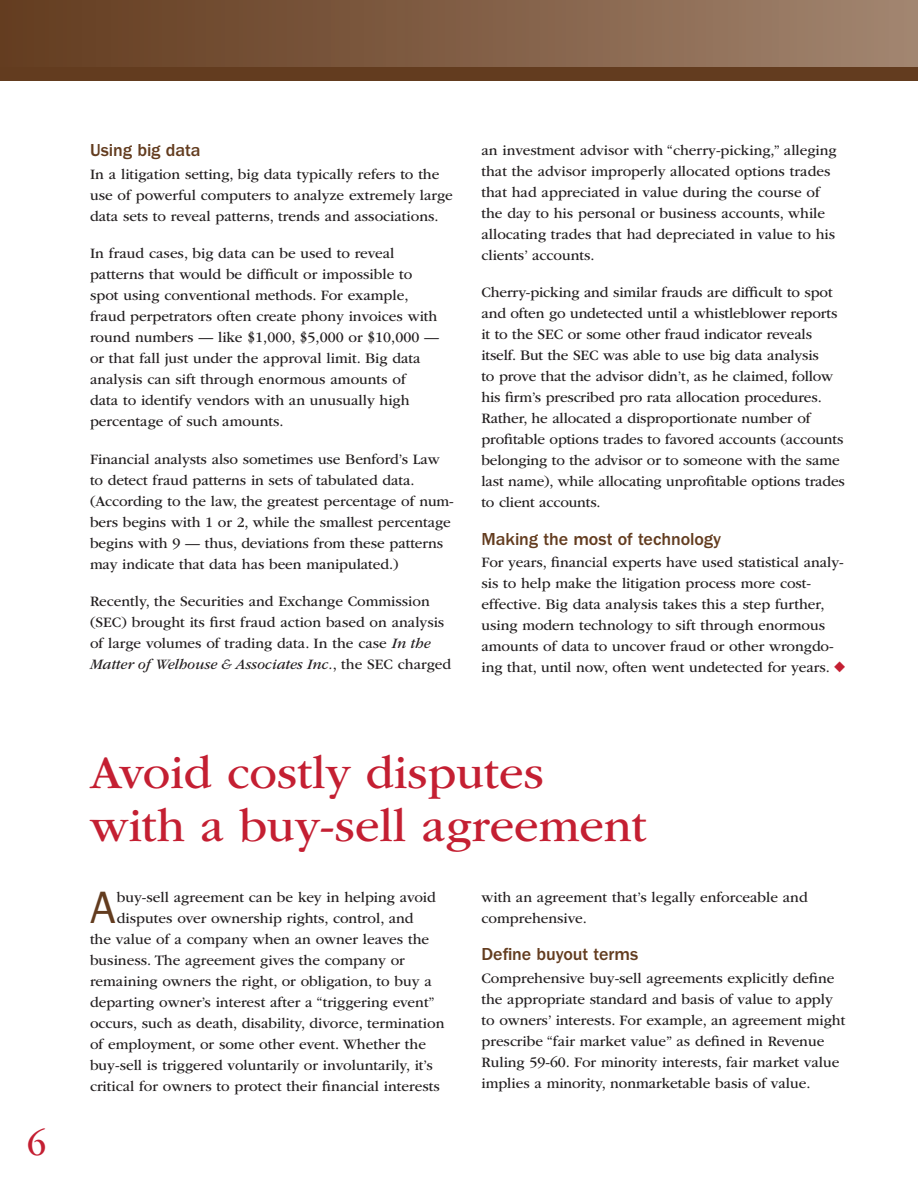
<style>
.page{position:relative;width:918px;height:1188px;background:#fff}
.page>*{position:absolute;margin:0;border:0;box-sizing:border-box;transform-origin:0 0}
.t1{font:48px/52.5px "ITC Garamond Std";color:#c41f32}
.t2{font:45.6px "ITC Franklin Gothic Std";color:#633c1f}
.t3{font:36px "ITC Garamond Std";color:#c41f32}
.t4{font:500 18px "ITC Franklin Gothic Std";letter-spacing:-.005em;color:#633c1f}
.t5{font:15px/21px "ITC Garamond Std";color:#231f20}
.s1{font-style:italic}
.s2{color:#c41f32}
</style>
<div class="page">
<div style="left:0;top:0;width:918px;height:69px;background:linear-gradient(to right,#623b1e,#a1846e)"></div>
<div style="left:0;top:68px;width:918px;height:13px;background:#633c1f"></div>
<h3 class="t3" style="left:27px;top:1124px;width:21px">6</h3>
<p class="t4" style="left:90px;top:140px;width:112px">Using big data</p>
<p class="t5" style="left:90px;top:164px;width:364px">In a litigation setting, big data typically refers to the use of powerful computers to analyze extremely large data sets to reveal patterns, trends and associations.</p>
<p class="t5" style="left:90px;top:243px;width:351px">In fraud cases, big data can be used to reveal patterns that would be difficult or impossible to spot using conventional methods. For example, fraud perpetrators often create phony invoices with round numbers — like $1,000, $5,000 or $10,000 — or that fall just under the approval limit. Big data analysis can sift through enormous amounts of<br>data to identify vendors with an unusually high percentage of such amounts.</p>
<p class="t5" style="left:90px;top:449px;width:365px">Financial analysts also sometimes use Benford’s Law to detect fraud patterns in sets of tabulated data. (According to the law, the greatest percentage of num&shy;bers begins with 1 or 2, while the smallest percentage begins with 9 — thus, deviations from these patterns may indicate that data has been manipulated.)</p>
<p class="t5" style="left:90px;top:591px;width:363px">Recently, the Securities and Exchange Commission (SEC) brought its first fraud action based on analysis of large volumes of trading data. In the case <span class="s1">In the Matter of Welhouse &amp; Associates Inc.</span>, the SEC charged</p>
<p class="t5" style="left:482px;top:139px;width:357px">an investment advisor with “cherry-picking,” alleging that the advisor improperly allocated options trades that had appreciated in value during the course of the day to his personal or business accounts, while allocating trades that had depreciated in value to his clients’ accounts.</p>
<p class="t5" style="left:482px;top:282px;width:365px">Cherry-picking and similar frauds are difficult to spot and often go undetected until a whistleblower reports it to the SEC or some other fraud indicator reveals itself. But the SEC was able to use big data analysis<br>to prove that the advisor didn’t, as he claimed, follow his firm’s prescribed pro rata allocation procedures.<br>Rather, he allocated a disproportionate number of profitable options trades to favored accounts (accounts belonging to the advisor or to someone with the same last name), while allocating unprofitable options trades to client accounts.</p>
<p class="t4" style="left:482px;top:529px;width:241px">Making the most of technology</p>
<p class="t5" style="left:482px;top:552px;width:366px">For years, financial experts have used statistical analy&shy;sis to help make the litigation process more cost&shy;effective. Big data analysis takes this a step further, using modern technology to sift through enormous amounts of data to uncover fraud or other wrongdo&shy;ing that, until now, often went undetected for years. <span class="s2">◆</span></p>
<h1 class="t1" style="left:90px;top:747px;width:558px">Avoid costly disputes with a buy-sell agreement</h1>
<h2 class="t2" style="left:90px;top:881px;width:27px">A</h2>
<p class="t5" style="left:117px;top:886px;width:321px">buy-sell agreement can be key in helping avoid</p>
<p class="t5" style="left:482px;top:886px;width:328px">with an agreement that’s legally enforceable and comprehensive.</p>
<p class="t4" style="left:482px;top:944px;width:158px">Define buyout terms</p>
<p class="t5" style="left:482px;top:967px;width:365px">Comprehensive buy-sell agreements explicitly define the appropriate standard and basis of value to apply to owners’ interests. For example, an agreement might prescribe “fair market value” as defined in Revenue Ruling 59-60. For minority interests, fair market value implies a minority, nonmarketable basis of value.</p>
<p class="t5" style="left:117px;top:907px;width:298px">disputes over ownership rights, control, and</p>
<p class="t5" style="left:90px;top:928px;width:341px">the value of a company when an owner leaves the</p>
<p class="t5" style="left:90px;top:949px;width:316px">business. The agreement gives the company or</p>
<p class="t5" style="left:90px;top:970px;width:343px">remaining owners the right, or obligation, to buy a</p>
<p class="t5" style="left:90px;top:991px;width:346px">departing owner’s interest after a “triggering event”</p>
<p class="t5" style="left:90px;top:1012px;width:356px">occurs, such as death, disability, divorce, termination</p>
<p class="t5" style="left:90px;top:1033px;width:338px">of employment, or some other event. Whether the</p>
<p class="t5" style="left:90px;top:1054px;width:344px">buy-sell is triggered voluntarily or involuntarily, it’s</p>
<p class="t5" style="left:90px;top:1075px;width:351px">critical for owners to protect their financial interests</p>
</div>
